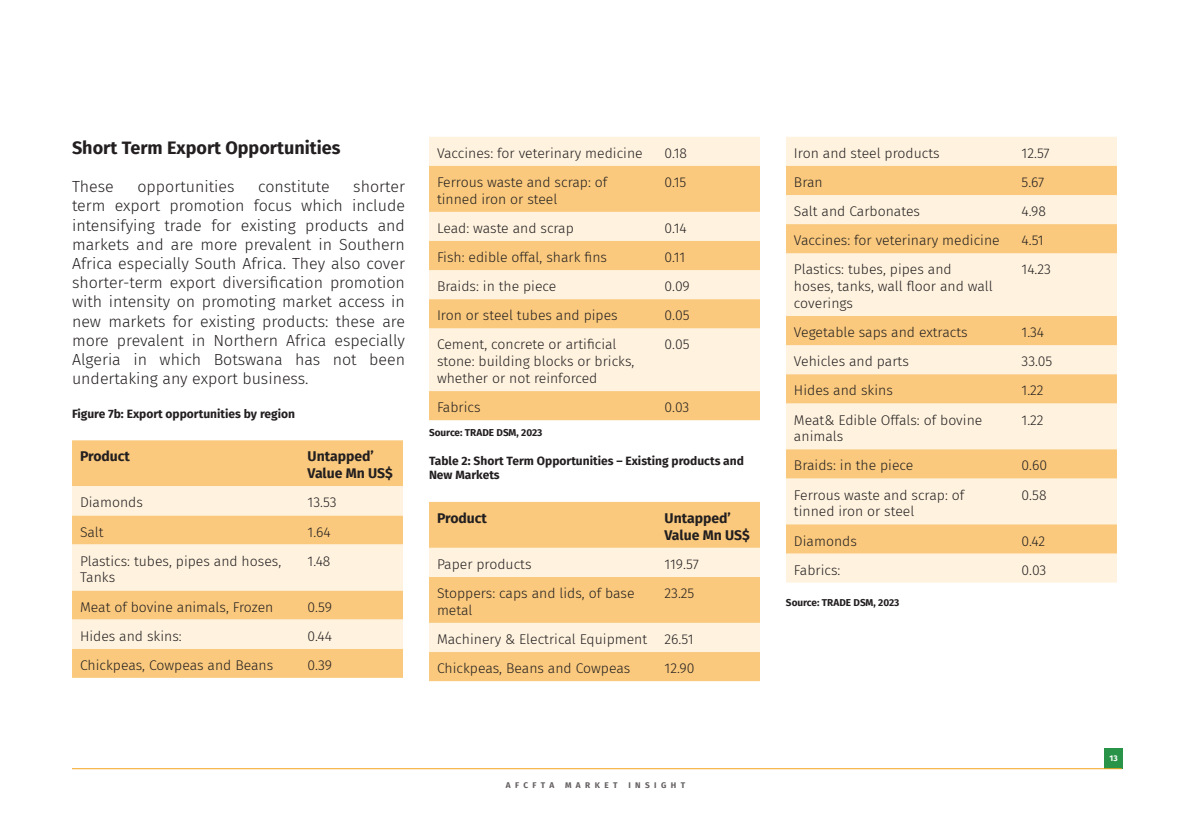
<style>
.page{position:relative;width:1191px;height:840px;background:#fff}
.page>*{position:absolute;margin:0;border:0;box-sizing:border-box;transform-origin:0 0}
.t1{font:700 18px "Fira Sans";color:#231f20}
.t2{font:300 16px/19.2px "Fira Sans";color:#231f20;text-align:justify}
.t3{font:300 14px/16.8px "Fira Sans";color:#231f20}
.t4{font:700 14px/16.8px "Fira Sans";color:#231f20}
.t5{font:700 12px/14.4px "Fira Sans";color:#231f20}
.t6{font:700 10px "Fira Sans";color:#231f20}
.t7{font:700 8.2px "Fira Sans";letter-spacing:.535em;color:#645f60}
.t8{font:700 8.2px "Fira Sans";color:#fff}
</style>
<div class="page">
<div style="left:1104px;top:747px;width:19px;height:20px;background:#299347"></div>
<hr style="left:72px;top:767px;width:1049px;height:1px;background:#f4a51f">
<div style="left:72px;top:440px;width:331px;height:237px;background:#fac97d"></div>
<svg style="left:72px;top:486px;width:331px;height:162px;background:#fde4bc"></svg>
<div style="left:429px;top:137px;width:331px;height:29px;background:#fff3df"></div>
<svg style="left:429px;top:166px;width:331px;height:254px;background:#fcddab"></svg>
<div style="left:429px;top:501px;width:331px;height:179px;background:#fac97d"></div>
<svg style="left:429px;top:547px;width:331px;height:104px;background:#fce0b3"></svg>
<div style="left:786px;top:137px;width:331px;height:445px;background:#fff3df"></div>
<svg style="left:786px;top:166px;width:331px;height:387px;background:#fce0b3"></svg>
<p class="t1" style="left:72px;top:132px;width:270px">Short Term Export Opportunities</p>
<p class="t2" style="left:72px;top:177px;width:43px">These</p>
<p class="t2" style="left:137px;top:177px;width:98px">opportunities</p>
<p class="t2" style="left:258px;top:177px;width:73px">constitute</p>
<p class="t2" style="left:72px;top:177px;width:334px;text-indent:281px">shorter term export promotion focus which include intensifying trade for existing products and markets and are more prevalent in Southern Africa especially South Africa. They also cover shorter-term export diversification promotion with intensity on promoting market access in new markets for existing products: these are more prevalent in Northern Africa especially Algeria in which Botswana has not been undertaking any export business.</p>
<p class="t5" style="left:72px;top:405px;width:224px">Figure 7b: Export opportunities by region</p>
<p class="t4" style="left:80px;top:447px;width:52px">Product</p>
<p class="t4" style="left:307px;top:447px;width:87px">Untapped’<br>Value Mn US$</p>
<p class="t3" style="left:80px;top:493px;width:64px">Diamonds</p>
<p class="t3" style="left:307px;top:493px;width:31px">13.53</p>
<p class="t3" style="left:80px;top:523px;width:25px">Salt</p>
<p class="t3" style="left:307px;top:523px;width:25px">1.64</p>
<p class="t3" style="left:80px;top:552px;width:203px">Plastics: tubes, pipes and hoses,<br>Tanks</p>
<p class="t3" style="left:307px;top:552px;width:24px">1.48</p>
<p class="t3" style="left:80px;top:598px;width:195px">Meat of bovine animals, Frozen</p>
<p class="t3" style="left:307px;top:598px;width:26px">0.59</p>
<p class="t3" style="left:80px;top:627px;width:103px">Hides and skins:</p>
<p class="t3" style="left:307px;top:627px;width:26px">0.44</p>
<p class="t3" style="left:80px;top:656px;width:195px">Chickpeas, Cowpeas and Beans</p>
<p class="t3" style="left:307px;top:656px;width:26px">0.39</p>
<p class="t3" style="left:437px;top:144px;width:207px">Vaccines: for veterinary medicine</p>
<p class="t3" style="left:664px;top:144px;width:24px">0.18</p>
<p class="t3" style="left:437px;top:173px;width:172px">Ferrous waste and scrap: of tinned iron or steel</p>
<p class="t3" style="left:664px;top:173px;width:23px">0.15</p>
<p class="t3" style="left:437px;top:219px;width:138px">Lead: waste and scrap</p>
<p class="t3" style="left:664px;top:219px;width:24px">0.14</p>
<p class="t3" style="left:437px;top:248px;width:171px">Fish: edible offal, shark fins</p>
<p class="t3" style="left:664px;top:248px;width:22px">0.11</p>
<p class="t3" style="left:437px;top:278px;width:121px">Braids: in the piece</p>
<p class="t3" style="left:664px;top:278px;width:27px">0.09</p>
<p class="t3" style="left:437px;top:307px;width:182px">Iron or steel tubes and pipes</p>
<p class="t3" style="left:664px;top:307px;width:26px">0.05</p>
<p class="t3" style="left:437px;top:336px;width:199px">Cement, concrete or artificial stone: building blocks or bricks, whether or not reinforced</p>
<p class="t3" style="left:664px;top:336px;width:26px">0.05</p>
<p class="t3" style="left:437px;top:398px;width:45px">Fabrics</p>
<p class="t3" style="left:664px;top:398px;width:26px">0.03</p>
<p class="t6" style="left:429px;top:424px;width:115px">Source: TRADE DSM, 2023</p>
<p class="t5" style="left:429px;top:452px;width:316px">Table 2: Short Term Opportunities – Existing products and<br>New Markets</p>
<p class="t4" style="left:437px;top:508px;width:52px">Product</p>
<p class="t4" style="left:664px;top:508px;width:87px">Untapped’<br>Value Mn US$</p>
<p class="t3" style="left:437px;top:555px;width:96px">Paper products</p>
<p class="t3" style="left:664px;top:555px;width:36px">119.57</p>
<p class="t3" style="left:437px;top:584px;width:199px">Stoppers: caps and lids, of base metal</p>
<p class="t3" style="left:664px;top:584px;width:31px">23.25</p>
<p class="t3" style="left:437px;top:624px;width:258px;line-height:29px">Machinery &amp; Electrical Equipment 26.51<br>Chickpeas, Beans and Cowpeas</p>
<p class="t3" style="left:664px;top:659px;width:31px">12.90</p>
<p class="t3" style="left:794px;top:144px;width:147px">Iron and steel products</p>
<p class="t3" style="left:1021px;top:144px;width:30px">12.57</p>
<p class="t3" style="left:794px;top:173px;width:30px">Bran</p>
<p class="t3" style="left:1021px;top:173px;width:24px">5.67</p>
<p class="t3" style="left:794px;top:203px;width:128px">Salt and Carbonates</p>
<p class="t3" style="left:1021px;top:203px;width:26px">4.98</p>
<p class="t3" style="left:794px;top:232px;width:207px">Vaccines: for veterinary medicine</p>
<p class="t3" style="left:1021px;top:232px;width:24px">4.51</p>
<p class="t3" style="left:794px;top:261px;width:200px">Plastics: tubes, pipes and hoses, tanks, wall floor and wall coverings</p>
<p class="t3" style="left:1021px;top:261px;width:31px">14.23</p>
<p class="t3" style="left:794px;top:323px;width:175px">Vegetable saps and extracts</p>
<p class="t3" style="left:1021px;top:323px;width:24px">1.34</p>
<p class="t3" style="left:794px;top:353px;width:116px">Vehicles and parts</p>
<p class="t3" style="left:1021px;top:353px;width:32px">33.05</p>
<p class="t3" style="left:794px;top:382px;width:100px">Hides and skins</p>
<p class="t3" style="left:1021px;top:382px;width:24px">1.22</p>
<p class="t3" style="left:794px;top:411px;width:190px">Meat&amp; Edible Offals: of bovine animals</p>
<p class="t3" style="left:1021px;top:411px;width:24px">1.22</p>
<p class="t3" style="left:794px;top:457px;width:121px">Braids: in the piece</p>
<p class="t3" style="left:1021px;top:457px;width:27px">0.60</p>
<p class="t3" style="left:794px;top:486px;width:172px">Ferrous waste and scrap: of tinned iron or steel</p>
<p class="t3" style="left:1021px;top:486px;width:27px">0.58</p>
<p class="t3" style="left:794px;top:532px;width:64px">Diamonds</p>
<p class="t3" style="left:1021px;top:532px;width:25px">0.42</p>
<p class="t3" style="left:794px;top:561px;width:48px">Fabrics:</p>
<p class="t3" style="left:1021px;top:561px;width:26px">0.03</p>
<p class="t6" style="left:786px;top:593px;width:115px">Source: TRADE DSM, 2023</p>
<p class="t7" style="left:506px;top:777px;width:50px">AFCFTA</p>
<p class="t7" style="left:565px;top:777px;width:54px">MARKET</p>
<p class="t7" style="left:628px;top:777px;width:58px">INSIGHT</p>
<p class="t8" style="left:1109px;top:751px;width:10px">13</p>
</div>
